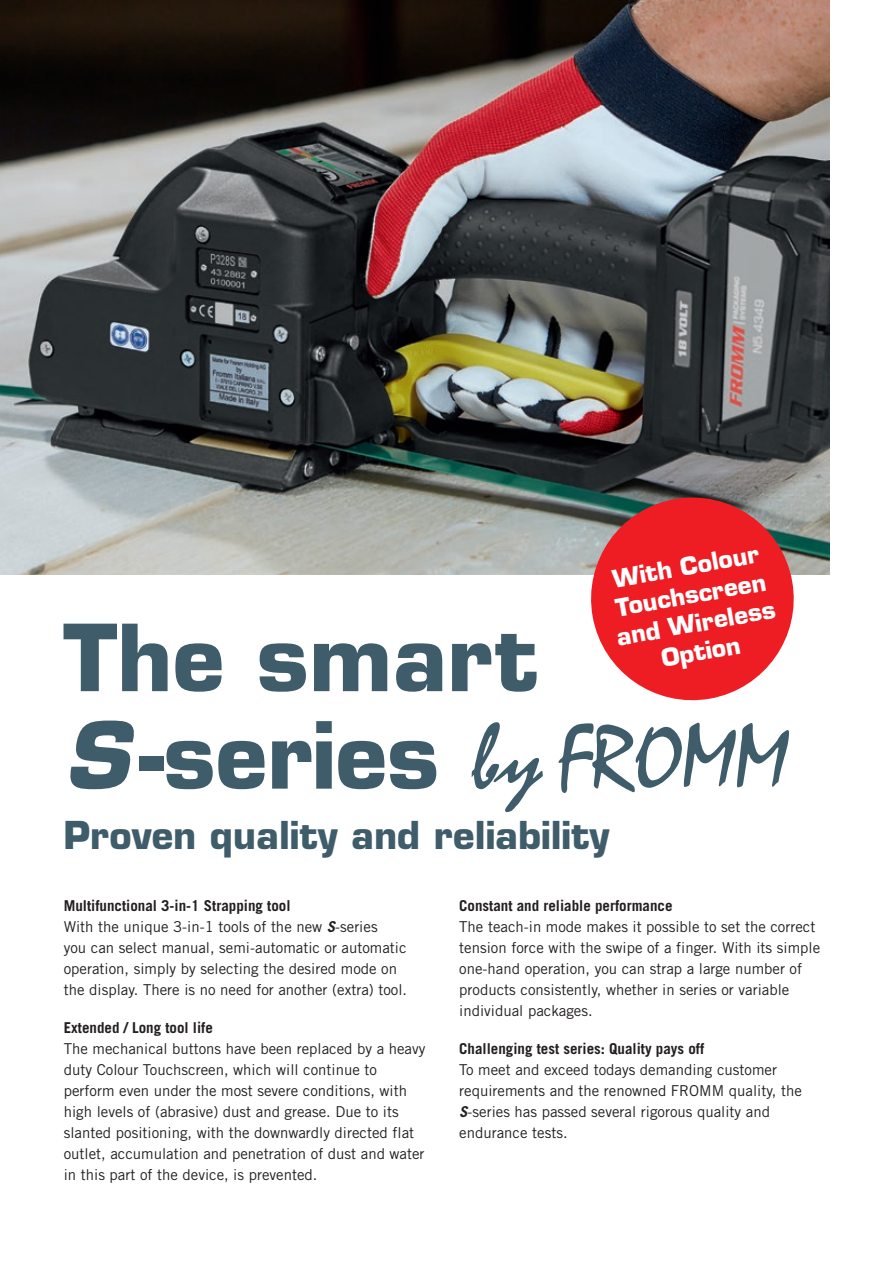
<style>
.page{position:relative;width:893px;height:1263px;background:#fff}
.page>*{position:absolute;margin:0;border:0;box-sizing:border-box;transform-origin:0 0}
.t1{font:700 90px/97.5px "Eurostile LT Std";color:#3f5c6a}
.t2{font:700 37.5px "Eurostile LT Std";color:#3f5c6a}
.t3{font:700 24px/28.8px "Eurostile LT Std";color:#fff;text-align:center}
.t4{font:15px/21px "Trade Gothic LT Std";color:#231f20}
.t5{font:700 15px "Trade Gothic LT Std";color:#231f20}
.s1{font-style:italic}
.s2{font-weight:700}
.s3{font-weight:700;font-style:italic}
</style>
<div class="page">
<svg style="left:472px;top:722px;width:71px;height:90px"></svg>
<svg style="left:558px;top:723px;width:231px;height:70px"></svg>
<img style="left:0;top:0;width:829px;height:574px">
<svg style="left:583px;top:489px;width:219px;height:212px;background:#db4d51"></svg>
<h3 class="t3" style="left:604px;top:566px;width:162px;rotate:-10deg">With Colour<br>Touchscreen and Wireless<br>Option</h3>
<h1 class="t1" style="left:63px;top:609px;width:476px">The smart<br><span class="s1">S</span>-series</h1>
<h2 class="t2" style="left:63px;top:812px;width:547px">Proven quality and reliability</h2>
<p class="t4" style="left:64px;top:895px;width:345px"><span class="s2">Multifunctional 3-in-1 Strapping tool<br></span>With the unique 3-in-1 tools of the new <span class="s3">S</span>-series<br>you can select manual, semi-automatic or automatic operation, simply by selecting the desired mode on the display. There is no need for another (extra) tool.</p>
<p class="t5" style="left:64px;top:1018px;width:151px">Extended / Long tool life</p>
<p class="t4" style="left:64px;top:1038px;width:363px">The mechanical buttons have been replaced by a heavy duty Colour Touchscreen, which will continue to perform even under the most severe conditions, with high levels of (abrasive) dust and grease. Due to its slanted positioning, with the downwardly directed flat outlet, accumulation and penetration of dust and water in this part of the device, is prevented.</p>
<p class="t5" style="left:459px;top:896px;width:215px">Constant and reliable performance</p>
<p class="t4" style="left:459px;top:916px;width:362px">The teach-in mode makes it possible to set the correct tension force with the swipe of a finger. With its simple one-hand operation, you can strap a large number of products consistently, whether in series or variable individual packages.</p>
<p class="t5" style="left:459px;top:1039px;width:247px">Challenging test series: Quality pays off</p>
<p class="t4" style="left:459px;top:1059px;width:344px">To meet and exceed todays demanding customer requirements and the renowned FROMM quality, the <span class="s3">S</span>-series has passed several rigorous quality and endurance tests.</p>
</div>
